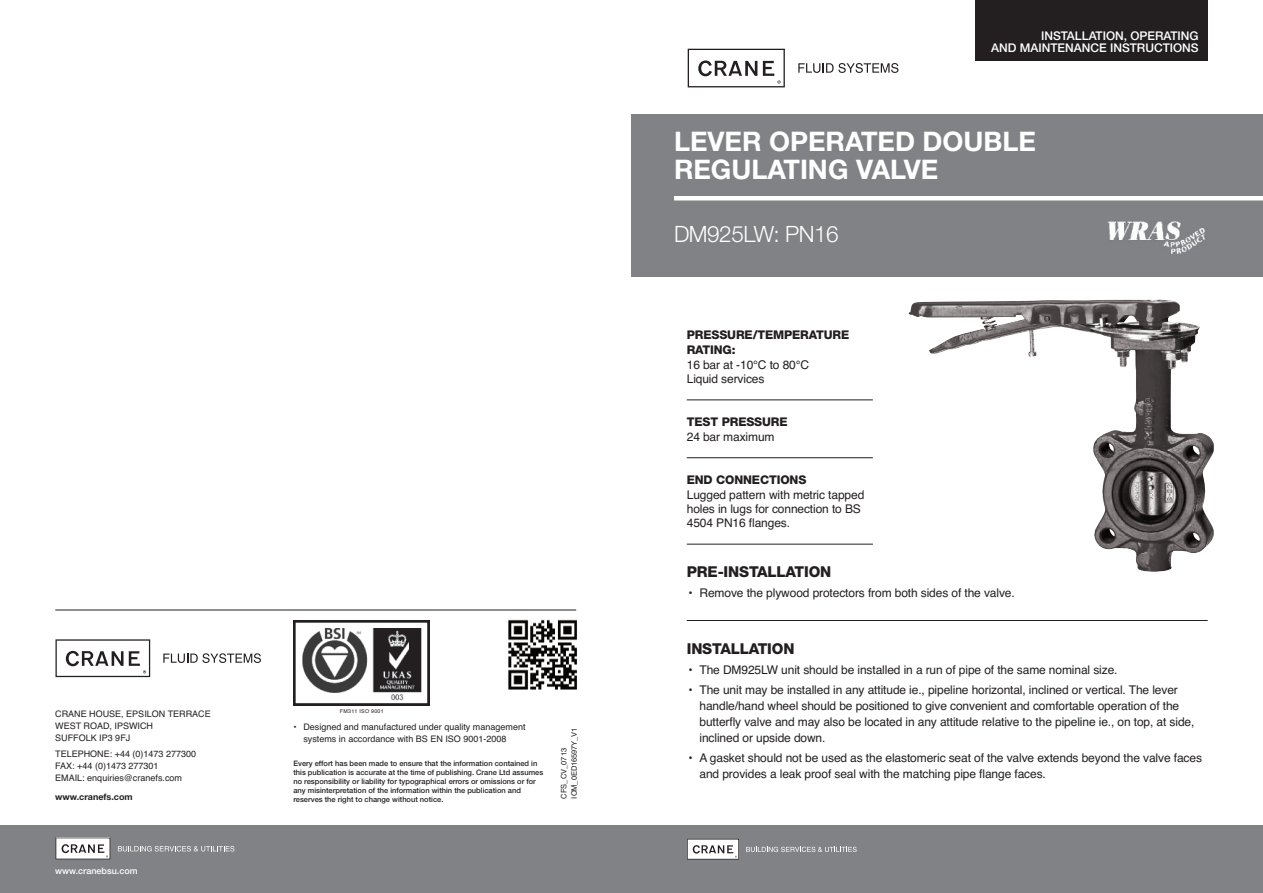
<style>
.page{position:relative;width:1263px;height:893px;background:#fff}
.page>*{position:absolute;margin:0;border:0;box-sizing:border-box;transform-origin:0 0}
.t1{font:700 27px/28.5px "Helvetica Neue";color:#fff}
.t2{font:300 22.5px "Helvetica Neue";letter-spacing:-.02em;color:#fff}
.t3{font:800 15px "Helvetica Neue";letter-spacing:-.01em;color:#231f20}
.t4{font:12px/15.9px "Helvetica";letter-spacing:-.01em;color:#231f20}
.t5{font:800 12px/14.9px "Helvetica Neue";letter-spacing:-.01em;color:#231f20}
.t6{font:500 12px/12.5px "Helvetica Neue";color:#fff;text-align:right}
.t7{font:9px/12px "Helvetica";color:#231f20}
.t8{font:500 9px "Helvetica Neue";color:#fff}
.t9{font:700 9px "Helvetica Neue";color:#231f20}
.t10{font:500 7.5px/9px "Helvetica Neue";color:#231f20}
.t11{font:7.5px/10.5px "Helvetica";letter-spacing:-.01em;color:#231f20}
.t12{font:5.25px "Helvetica";letter-spacing:.05em;color:#231f20}
</style>
<div class="page">
<img style="left:909px;top:299px;width:305px;height:273px">
<svg style="left:798px;top:63px;width:100px;height:10px"></svg>
<svg style="left:688px;top:49px;width:97px;height:38px"></svg>
<div style="left:975px;top:0;width:233px;height:61px;background:#231f20"></div>
<div style="left:0;top:825px;width:1263px;height:68px;background:#808285"></div>
<svg style="left:687px;top:839px;width:52px;height:20px"></svg>
<svg style="left:746px;top:847px;width:111px;height:5px"></svg>
<svg style="left:163px;top:653px;width:98px;height:10px"></svg>
<svg style="left:55px;top:639px;width:95px;height:38px"></svg>
<hr style="left:55px;top:610px;width:521px;height:1px;background:#231f20">
<img style="left:293px;top:621px;width:136px;height:84px">
<svg style="left:56px;top:838px;width:54px;height:21px"></svg>
<svg style="left:118px;top:846px;width:116px;height:5px"></svg>
<hr style="left:687px;top:620px;width:521px;height:1px;background:#231f20">
<img style="left:508px;top:619px;width:69px;height:71px">
<div style="left:631px;top:114px;width:632px;height:162px;background:#808285"></div>
<hr style="left:674px;top:196px;width:589px;height:4px;background:#fff">
<img style="left:1107px;top:221px;width:98px;height:33px">
<hr style="left:687px;top:399px;width:186px;height:1px;background:#231f20">
<hr style="left:687px;top:457px;width:186px;height:1px;background:#231f20">
<hr style="left:687px;top:544px;width:186px;height:1px;background:#231f20">
<p class="t7" style="left:55px;top:708px;width:157px">CRANE HOUSE, EPSILON TERRACE<br>WEST ROAD, IPSWICH<br>SUFFOLK IP3 9FJ</p>
<p class="t7" style="left:55px;top:748px;width:142px">TELEPHONE: +44 (0)1473 277300<br>FAX: +44 (0)1473 277301<br>EMAIL: enquiries@cranefs.com</p>
<p class="t9" style="left:55px;top:789px;width:79px">www.cranefs.com</p>
<p class="t8" style="left:55px;top:867px;width:84px">www.cranebsu.com</p>
<p class="t12" style="left:340px;top:708px;width:45px">FM311 ISO 9001</p>
<p class="t7" style="left:303px;top:720px;width:224px;text-indent:-10px">• Designed and manufactured under quality management systems in accordance with BS EN ISO 9001-2008</p>
<p class="t10" style="left:293px;top:759px;width:251px">Every effort has been made to ensure that the information contained in this publication is accurate at the time of publishing. Crane Ltd assumes no responsibility or liability for typographical errors or omissions or for any misinterpretation of the information within the publication and reserves the right to change without notice.</p>
<p class="t11" style="left:559px;top:798px;width:73px;rotate:-90deg">CFS_CV_0713<br>IOM_0ED16597Y_V1</p>
<p class="t6" style="left:991px;top:30px;width:209px">INSTALLATION, OPERATING<br>AND MAINTENANCE INSTRUCTIONS</p>
<h1 class="t1" style="left:674px;top:128px;width:364px">LEVER OPERATED DOUBLE<br>REGULATING VALVE</h1>
<h2 class="t2" style="left:674px;top:216px;width:166px">DM925LW: PN16</h2>
<p class="t5" style="left:687px;top:328px;width:164px">PRESSURE/TEMPERATURE<br>RATING:</p>
<p class="t4" style="left:687px;top:357px;width:124px;line-height:14.4px">16 bar at -10°C to 80°C<br>Liquid services</p>
<p class="t5" style="left:687px;top:416px;width:102px">TEST PRESSURE</p>
<p class="t4" style="left:687px;top:429px;width:89px">24 bar maximum</p>
<p class="t5" style="left:687px;top:473px;width:121px">END CONNECTIONS</p>
<p class="t4" style="left:687px;top:487px;width:179px;line-height:14.4px">Lugged pattern with metric tapped holes in lugs for connection to BS<br>4504 PN16 flanges.</p>
<p class="t3" style="left:687px;top:566px;width:146px">PRE-INSTALLATION</p>
<p class="t4" style="left:688px;top:585px;width:328px">• Remove the plywood protectors from both sides of the valve.</p>
<p class="t3" style="left:687px;top:643px;width:109px">INSTALLATION</p>
<p class="t4" style="left:688px;top:662px;width:431px">• The DM925LW unit should be installed in a run of pipe of the same nominal size.</p>
<p class="t4" style="left:699px;top:682px;width:496px;text-indent:-11px">• The unit may be installed in any attitude ie., pipeline horizontal, inclined or vertical. The lever handle/hand wheel should be positioned to give convenient and comfortable operation of the butterfly valve and may also be located in any attitude relative to the pipeline ie., on top, at side, inclined or upside down.</p>
<p class="t4" style="left:699px;top:750px;width:504px;text-indent:-11px">• A gasket should not be used as the elastomeric seat of the valve extends beyond the valve faces and provides a leak proof seal with the matching pipe flange faces.</p>
</div>
